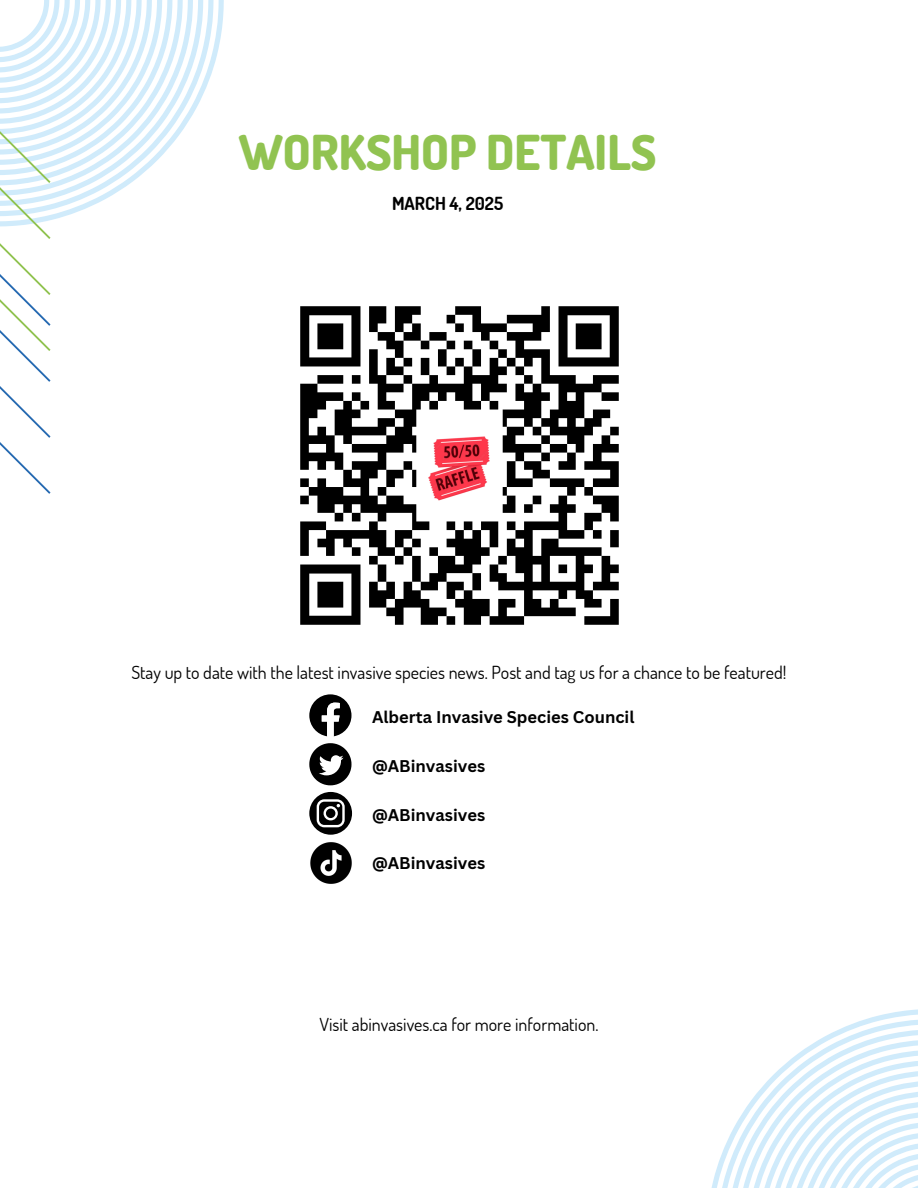
<style>
.page{position:relative;width:918px;height:1188px;background:#fff}
.page>*{position:absolute;margin:0;border:0;box-sizing:border-box;transform-origin:0 0}
.t1{font:800 48px "Dosis";color:#91c351}
.t2{font:18px "Dosis";color:#000}
.t3{font:700 18px "Dosis";color:#000}
.t4{font:700 16.5px "Canva Sans";color:#000}
</style>
<div class="page">
<svg style="left:214px;top:0;width:10px;height:65px"></svg>
<svg style="left:203px;top:0;width:11px;height:94px"></svg>
<svg style="left:0;top:0;width:203px;height:494px"></svg>
<svg style="left:711px;top:1009px;width:207px;height:179px"></svg>
<svg style="left:309px;top:694px;width:42px;height:43px"></svg>
<svg style="left:309px;top:743px;width:42px;height:42px"></svg>
<svg style="left:309px;top:792px;width:43px;height:43px"></svg>
<img style="left:310px;top:842px;width:42px;height:42px">
<img style="left:300px;top:306px;width:319px;height:319px">
<p class="t1" style="left:239px;top:121px;width:419px">WORKSHOP DETAILS</p>
<p class="t3" style="left:392px;top:192px;width:113px">MARCH 4, 2025</p>
<p class="t2" style="left:131px;top:660px;width:657px">Stay up to date with the latest invasive species news. Post and tag us for a chance to be featured!</p>
<p class="t4" style="left:372px;top:706px;width:264px">Alberta Invasive Species Council</p>
<h2 class="t4" style="left:372px;top:755px;width:115px">@ABinvasives</h2>
<p class="t4" style="left:372px;top:803px;width:115px">@ABinvasives</p>
<p class="t4" style="left:372px;top:852px;width:115px">@ABinvasives</p>
<p class="t2" style="left:319px;top:1013px;width:281px">Visit abinvasives.ca for more information.</p>
</div>
